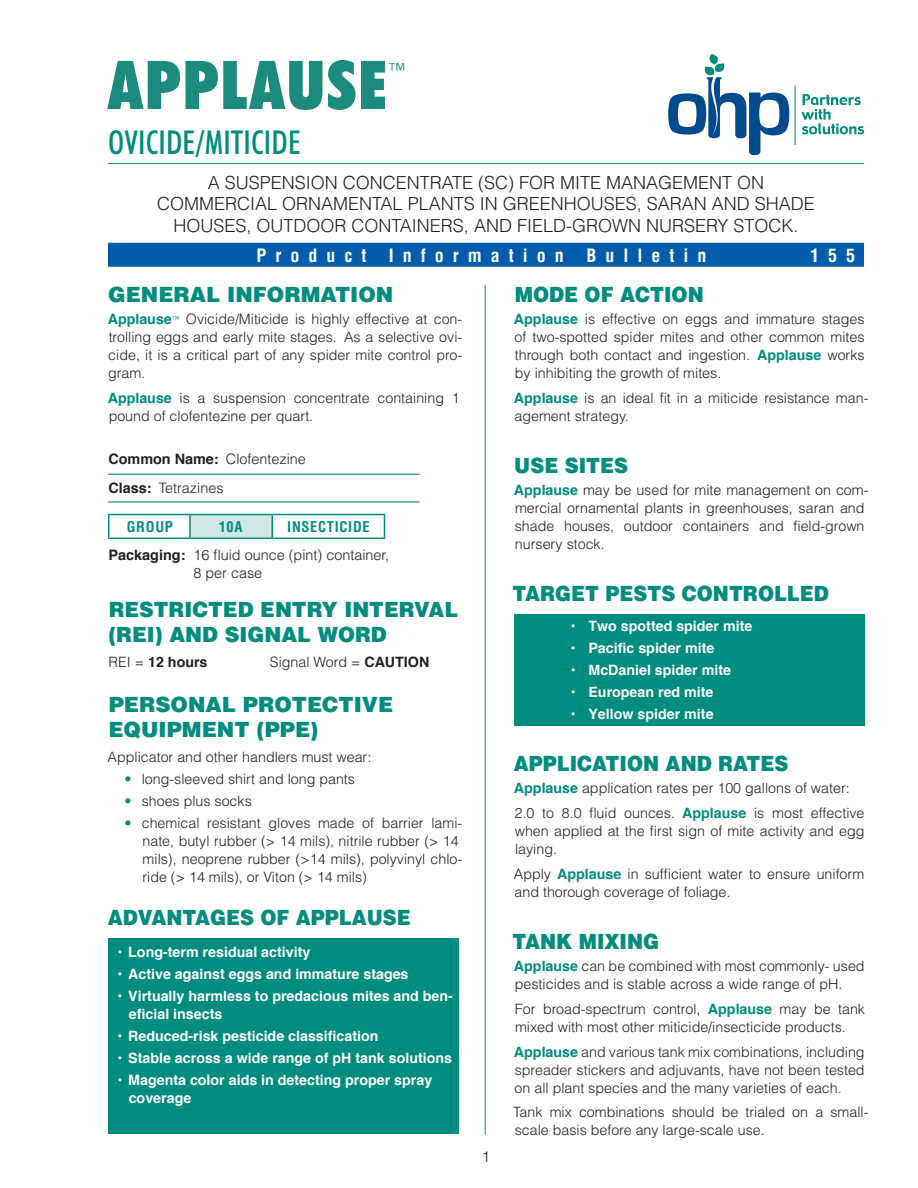
<style>
.page{position:relative;width:918px;height:1188px;background:#fff}
.page>*{position:absolute;margin:0;border:0;box-sizing:border-box;transform-origin:0 0}
.t1{font:700 expanded 67.5px "Futuri Condensed SW";letter-spacing:.03em;color:#1b8b7e}
.t2{font:33px "Futuri Condensed SW";letter-spacing:.005em;color:#008c7f}
._2nd_colmn_hds{font:900 21px/25.2px "Helvetica";color:#008c7f}
._2nd_colmn_hds-2{font:900 21px "Helvetica";color:#008c7f;scale:.92 1}
.t3{font:300 18px "Helvetica";color:#231f20}
.t4{font:700 condensed 18px "Helvetica";letter-spacing:.5em;color:#fff}
.t5{font:300 18px "Helvetica";color:#1b8b7e}
.t6{font:300 15px "Helvetica";color:#231f20}
.t7{font:300 14.4px/29.2px "Helvetica";color:#231f20}
.t8{font:700 condensed 14.4px "Helvetica";letter-spacing:.05em;color:#008c7f}
.t9{font:300 14.25px/18px "Helvetica";color:#231f20}
.t10{font:700 14.25px/18px "Helvetica";color:#fff}
.t11{font:700 14.25px "Helvetica";color:#231f20}
.s1{font-weight:700;color:#008c7f}
.s2{font-size:8.25px;color:#008c7f}
.s3{font-weight:700}
.s4{font-weight:300}
.s5{color:#008c7f}
</style>
<div class="page">
<hr style="left:108px;top:163px;width:756px;height:1px;background:#008c7f">
<hr style="left:108px;top:474px;width:312px;height:1px;background:#008c7f">
<hr style="left:108px;top:501px;width:312px;height:2px;background:#008c7f">
<div style="left:190px;top:515px;width:82px;height:23px;background:#d0e7e5"></div>
<hr style="left:108px;top:514px;width:82px;height:1px;background:#008c7f">
<hr style="left:108px;top:515px;width:2px;height:23px;background:#008c7f">
<hr style="left:190px;top:514px;width:82px;height:1px;background:#008c7f">
<hr style="left:189px;top:515px;width:2px;height:23px;background:#008c7f">
<hr style="left:272px;top:514px;width:113px;height:1px;background:#008c7f">
<hr style="left:271px;top:515px;width:2px;height:23px;background:#008c7f">
<svg style="left:384px;top:515px;width:1px;height:23px"></svg>
<hr style="left:108px;top:538px;width:82px;height:1px;background:#008c7f">
<hr style="left:190px;top:538px;width:82px;height:1px;background:#008c7f">
<hr style="left:272px;top:538px;width:113px;height:1px;background:#008c7f">
<div style="left:108px;top:938px;width:351px;height:195px;background:#008c7f"></div>
<div style="left:514px;top:614px;width:351px;height:111px;background:#008c7f"></div>
<hr style="left:485px;top:285px;width:1px;height:850px;background:#008c7f">
<svg style="left:802px;top:94px;width:62px;height:40px"></svg>
<hr style="left:795px;top:85px;width:1px;height:60px;background:#008c7f">
<svg style="left:668px;top:54px;width:121px;height:101px"></svg>
<div style="left:108px;top:243px;width:756px;height:24px;background:#015dab;border:2px solid #015dab"></div>
<p class="t1" style="left:108px;top:39px;width:280px">APPLAUSE</p>
<p class="t5" style="left:389px;top:58px;width:18px">™</p>
<p class="t2" style="left:108px;top:122px;width:194px">OVICIDE/MITICIDE</p>
<p class="t3" style="left:208px;top:171px;width:558px">A SUSPENSION CONCENTRATE (SC) FOR MITE MANAGEMENT ON</p>
<p class="t3" style="left:157px;top:193px;width:659px">COMMERCIAL ORNAMENTAL PLANTS IN GREENHOUSES, SARAN AND SHADE</p>
<p class="t3" style="left:174px;top:214px;width:626px">HOUSES, OUTDOOR CONTAINERS, AND FIELD-GROWN NURSERY STOCK.</p>
<p class="t4" style="left:256px;top:244px;width:111px">Product</p>
<p class="t4" style="left:389px;top:244px;width:177px">Information</p>
<p class="t4" style="left:586px;top:244px;width:122px">Bulletin</p>
<p class="t4" style="left:810px;top:244px;width:46px">155</p>
<p class="_2nd_colmn_hds" style="left:108px;top:281px;width:287px">GENERAL INFORMATION</p>
<p class="t9" style="left:108px;top:310px;width:356px;text-align:justify"><span class="s1">Applause</span><span class="s2">™</span> Ovicide/Miticide is highly effective at con&shy;trolling eggs and early mite stages. As a selective ovi&shy;cide, it is a critical part of any spider mite control pro&shy;gram.</p>
<p class="t9" style="left:108px;top:389px;width:353px"><span class="s1">Applause</span> is a suspension concentrate containing 1 pound of clofentezine per quart.</p>
<p class="t7" style="left:108px;top:444px;width:199px"><span class="s3">Common Name:</span> Clofentezine<br><span class="s3">Class:</span> Tetrazines</p>
<p class="t8" style="left:127px;top:518px;width:48px">GROUP</p>
<p class="t8" style="left:219px;top:518px;width:25px">10A</p>
<p class="t8" style="left:287px;top:518px;width:84px">INSECTICIDE</p>
<p class="t7" style="left:109px;top:540px;width:282px"><span class="s3">Packaging:</span> 16 fluid ounce (pint) container,</p>
<p class="t7" style="left:193px;top:558px;width:70px">8 per case</p>
<p class="_2nd_colmn_hds" style="left:108px;top:596px;width:351px">RESTRICTED ENTRY INTERVAL (REI) AND SIGNAL WORD</p>
<p class="t11" style="left:109px;top:653px;width:100px"><span class="s4">REI =</span> 12 hours</p>
<p class="t9" style="left:270px;top:652px;width:161px">Signal Word = <span class="s3">CAUTION</span></p>
<p class="_2nd_colmn_hds" style="left:108px;top:692px;width:287px">PERSONAL PROTECTIVE<br>EQUIPMENT (PPE)</p>
<p class="t9" style="left:108px;top:748px;width:265px">Applicator and other handlers must wear:</p>
<p class="t9" style="left:125px;top:770px;width:232px"><span class="s5">•</span> long-sleeved shirt and long pants</p>
<p class="t9" style="left:125px;top:792px;width:129px"><span class="s5">•</span> shoes plus socks</p>
<p class="t9" style="left:142px;top:814px;width:321px;text-indent:-18px"><span class="s5">•</span> chemical resistant gloves made of barrier lami&shy;nate, butyl rubber (&gt; 14 mils), nitrile rubber (&gt; 14 mils), neoprene rubber (&gt;14 mils), polyvinyl chlo&shy;ride (&gt; 14 mils), or Viton (&gt; 14 mils)</p>
<p class="_2nd_colmn_hds-2" style="left:108px;top:904px;width:331px">ADVANTAGES OF APPLAUSE</p>
<p class="t10" style="left:117px;top:943px;width:195px">• Long-term residual activity</p>
<p class="t10" style="left:117px;top:965px;width:293px">• Active against eggs and immature stages</p>
<p class="t10" style="left:129px;top:987px;width:326px;text-indent:-12px">• Virtually harmless to predacious mites and ben&shy;eficial insects</p>
<p class="t10" style="left:117px;top:1027px;width:263px">• Reduced-risk pesticide classification</p>
<p class="t10" style="left:117px;top:1049px;width:336px">• Stable across a wide range of pH tank solutions</p>
<p class="t10" style="left:129px;top:1071px;width:305px;text-indent:-11px">• Magenta color aids in detecting proper spray coverage</p>
<p class="t6" style="left:482px;top:1148px;width:10px">1</p>
<p class="_2nd_colmn_hds-2" style="left:515px;top:281px;width:207px">MODE OF ACTION</p>
<p class="t9" style="left:514px;top:310px;width:352px;text-align:justify"><span class="s1">Applause</span> is effective on eggs and immature stages of two-spotted spider mites and other common mites through both contact and ingestion. <span class="s1">Applause</span> works by inhibiting the growth of mites.</p>
<p class="t9" style="left:514px;top:389px;width:356px"><span class="s1">Applause</span> is an ideal fit in a miticide resistance man&shy;agement strategy.</p>
<p class="_2nd_colmn_hds-2" style="left:514px;top:452px;width:125px">USE SITES</p>
<p class="t9" style="left:514px;top:481px;width:356px"><span class="s1">Applause</span> may be used for mite management on com&shy;mercial ornamental plants in greenhouses, saran and shade houses, outdoor containers and field-grown nursery stock.</p>
<p class="_2nd_colmn_hds-2" style="left:513px;top:580px;width:345px">TARGET PESTS CONTROLLED</p>
<p class="t10" style="left:571px;top:617px;width:183px">• Two spotted spider mite</p>
<p class="t10" style="left:571px;top:639px;width:145px">• Pacific spider mite</p>
<p class="t10" style="left:571px;top:661px;width:162px">• McDaniel spider mite</p>
<p class="t10" style="left:571px;top:683px;width:144px">• European red mite</p>
<p class="t10" style="left:571px;top:705px;width:144px">• Yellow spider mite</p>
<p class="_2nd_colmn_hds-2" style="left:514px;top:750px;width:300px">APPLICATION AND RATES</p>
<p class="t9" style="left:514px;top:779px;width:337px"><span class="s1">Applause</span> application rates per 100 gallons of water:</p>
<p class="t9" style="left:515px;top:804px;width:352px;text-align:justify">2.0 to 8.0 fluid ounces. <span class="s1">Applause</span> is most effective when applied at the first sign of mite activity and egg laying.</p>
<p class="t9" style="left:514px;top:865px;width:352px">Apply <span class="s1">Applause</span> in sufficient water to ensure uniform and thorough coverage of foliage.</p>
<p class="_2nd_colmn_hds-2" style="left:513px;top:928px;width:161px">TANK MIXING</p>
<p class="t9" style="left:514px;top:957px;width:352px"><span class="s1">Applause</span> can be combined with most commonly- used pesticides and is stable across a wide range of pH.</p>
<p class="t9" style="left:515px;top:1000px;width:352px">For broad-spectrum control, <span class="s1">Applause</span> may be tank mixed with most other miticide/insecticide products.</p>
<p class="t9" style="left:514px;top:1042px;width:352px;text-align:justify"><span class="s1">Applause</span> and various tank mix combinations, including spreader stickers and adjuvants, have not been tested on all plant species and the many varieties of each.</p>
<p class="t9" style="left:513px;top:1103px;width:357px">Tank mix combinations should be trialed on a small&shy;scale basis before any large-scale use.</p>
</div>
